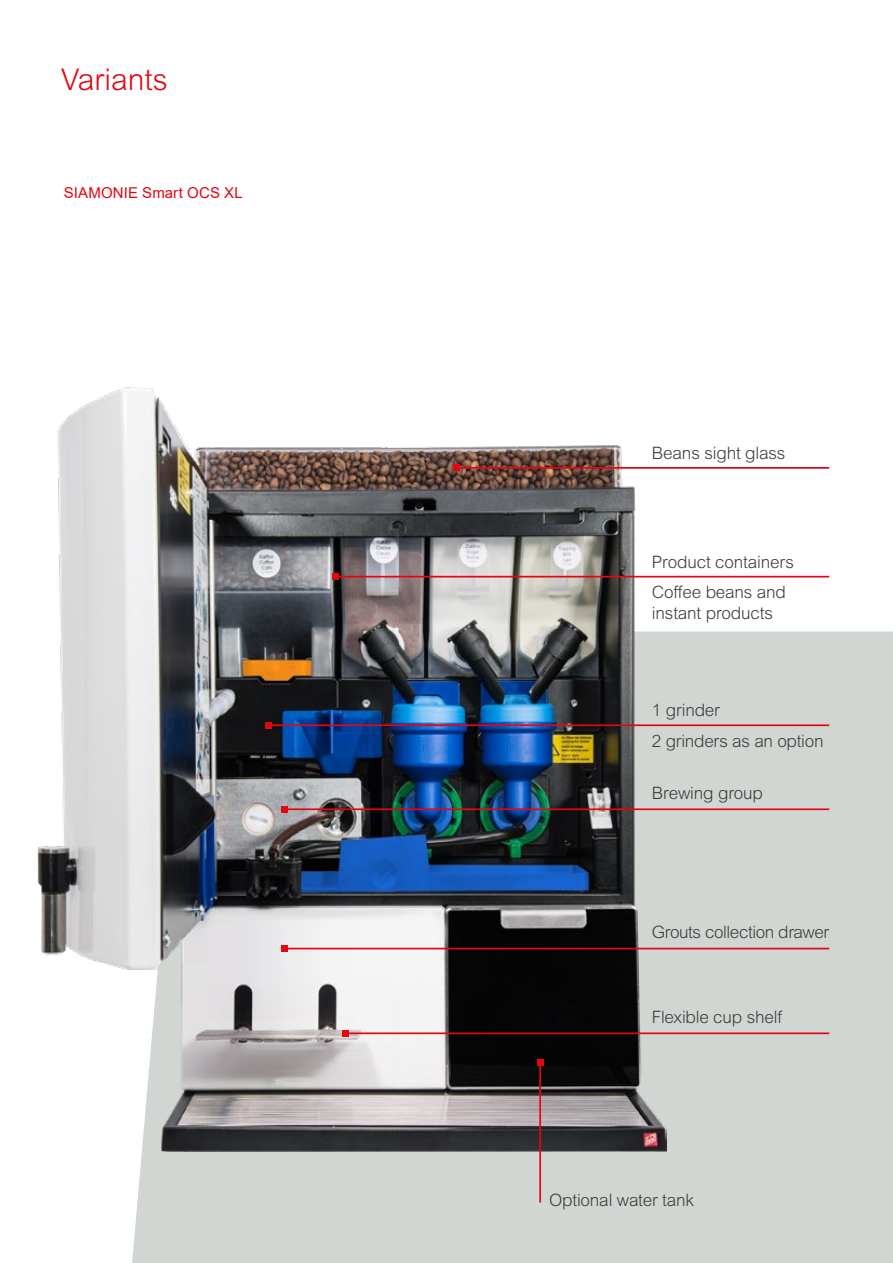
<style>
.page{position:relative;width:893px;height:1263px;background:#fff}
.page>*{position:absolute;margin:0;border:0;box-sizing:border-box;transform-origin:0 0}
.t1{font:300 30px "Arial MT Pro";color:#e30613}
.t2{font:300 17.1px/30.8px "Arial MT Pro";letter-spacing:-.01em;color:#3c3c3b}
.t3{font:15px "Arial";letter-spacing:.01em;color:#e30613}
</style>
<div class="page">
<div style="left:132px;top:631px;width:761px;height:632px;background:#d2d6d3"></div>
<img style="left:37px;top:387px;width:629px;height:765px">
<hr style="left:457px;top:467px;width:372px;height:2px;background:#e30613">
<div style="left:453px;top:464px;width:7px;height:7px;background:#e30613"></div>
<hr style="left:268px;top:724px;width:561px;height:2px;background:#e30613">
<div style="left:265px;top:722px;width:6px;height:7px;background:#e30613"></div>
<hr style="left:284px;top:808px;width:545px;height:2px;background:#e30613">
<div style="left:281px;top:806px;width:7px;height:7px;background:#e30613"></div>
<hr style="left:284px;top:948px;width:545px;height:1px;background:#e30613">
<div style="left:281px;top:945px;width:7px;height:7px;background:#e30613"></div>
<hr style="left:345px;top:1032px;width:484px;height:2px;background:#e30613">
<div style="left:342px;top:1030px;width:7px;height:7px;background:#e30613"></div>
<hr style="left:335px;top:576px;width:494px;height:1px;background:#e30613">
<div style="left:332px;top:573px;width:7px;height:7px;background:#e30613"></div>
<hr style="left:539px;top:1062px;width:2px;height:140px;background:#e30613">
<div style="left:537px;top:1059px;width:7px;height:7px;background:#e30613"></div>
<h1 class="t1" style="left:61px;top:61px;width:108px">Variants</h1>
<p class="t3" style="left:64px;top:182px;width:181px">SIAMONIE Smart OCS XL</p>
<p class="t2" style="left:652px;top:438px;width:135px">Beans sight glass</p>
<p class="t2" style="left:652px;top:547px;width:144px">Product containers<br>Coffee beans and</p>
<p class="t2" style="left:652px;top:598px;width:122px">instant products</p>
<p class="t2" style="left:652px;top:695px;width:173px">1 grinder<br>2 grinders as an option</p>
<p class="t2" style="left:652px;top:778px;width:113px">Brewing group</p>
<p class="t2" style="left:652px;top:917px;width:179px">Grouts collection drawer</p>
<p class="t2" style="left:652px;top:1002px;width:132px">Flexible cup shelf</p>
<p class="t2" style="left:549px;top:1185px;width:147px">Optional water tank</p>
</div>
